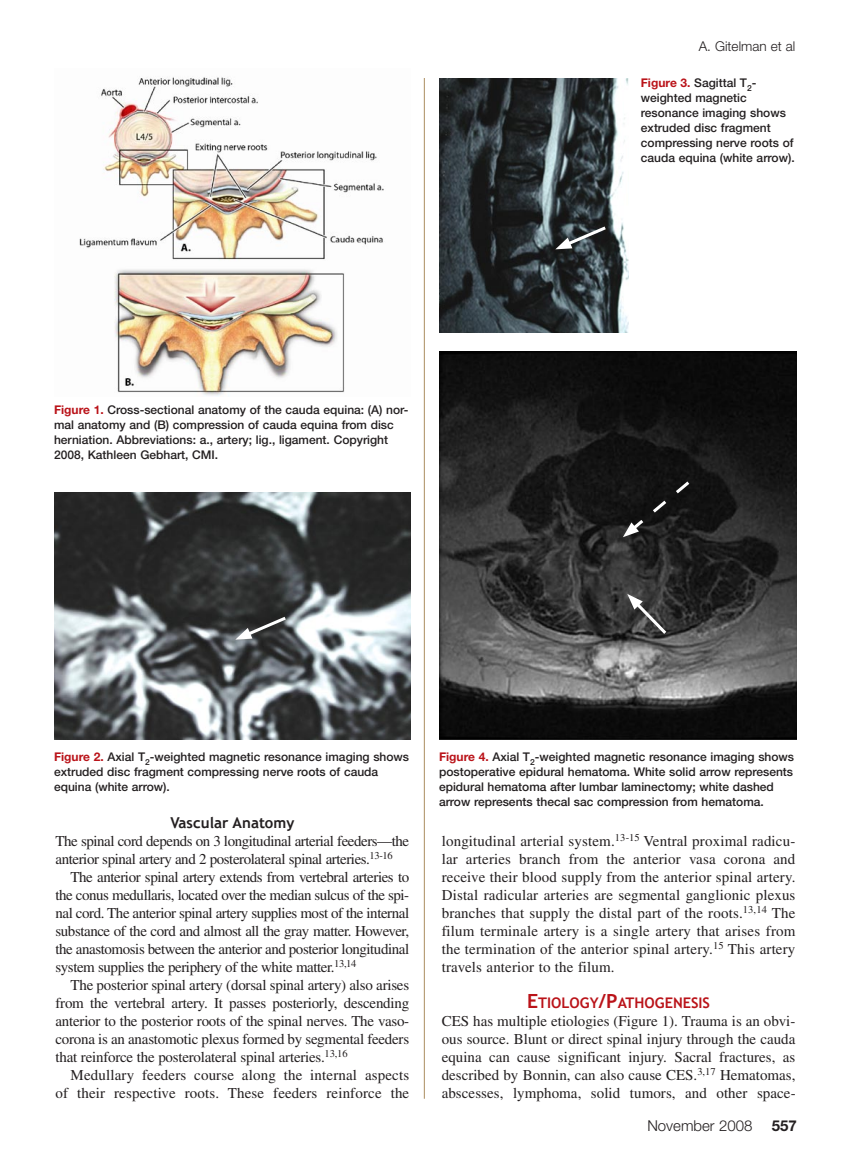
<style>
.page{position:relative;width:851px;height:1161px;background:#fff}
.page>*{position:absolute;margin:0;border:0;box-sizing:border-box;transform-origin:0 0}
.t1{font:15px/18px "Times";letter-spacing:-.015em;color:#231f20;text-align:justify}
.t2{font:15px/18px "Times";letter-spacing:.01em;color:#231f20;text-align:right}
.t3{font:700 15px "Trebuchet MS";color:#231f20}
.t4{font:300 15px "Helvetica Neue";color:#231f20}
.t5{font:700 15px "Helvetica Neue";color:#231f20}
.t6{font:700 14.7px "Trebuchet MS";color:#ba1319}
.t7{font:300 13.5px "Helvetica Neue";color:#231f20}
.t8{font:500 12px/15px "Helvetica Neue";color:#231f20}
.s1{font-weight:700;color:#ba1319}
.s2{font-size:19.5px}
</style>
<div class="page">
<hr style="left:424px;top:78px;width:1px;height:1021px;background:#ab8d60">
<img style="left:54px;top:492px;width:356px;height:248px">
<img style="left:439px;top:78px;width:189px;height:255px">
<img style="left:79px;top:77px;width:305px;height:319px">
<img style="left:439px;top:351px;width:357px;height:389px">
<svg style="left:235px;top:614px;width:54px;height:26px"></svg>
<svg style="left:555px;top:224px;width:54px;height:25px"></svg>
<svg style="left:622px;top:478px;width:70px;height:59px;background:#222"></svg>
<svg style="left:627px;top:594px;width:42px;height:43px;background:#535353"></svg>
<p class="t8" style="left:54px;top:402px;width:356px"><span class="s1">Figure 1.</span> Cross-sectional anatomy of the cauda equina: (A) nor&shy;mal anatomy and (B) compression of cauda equina from disc herniation. Abbreviations: a., artery; lig., ligament. Copyright 2008, Kathleen Gebhart, CMI.</p>
<p class="t7" style="left:698px;top:38px;width:98px">A. Gitelman et al</p>
<p class="t8" style="left:640px;top:75px;width:155px"><span class="s1">Figure 3.</span> Sagittal T<sub>2</sub>- weighted magnetic resonance imaging shows extruded disc fragment compressing nerve roots of cauda equina (white arrow).</p>
<p class="t8" style="left:54px;top:749px;width:356px"><span class="s1">Figure 2.</span> Axial T<sub>2</sub>-weighted magnetic resonance imaging shows extruded disc fragment compressing nerve roots of cauda equina (white arrow).</p>
<p class="t3" style="left:170px;top:813px;width:125px">Vascular Anatomy</p>
<p class="t1" style="left:56px;top:832px;width:355px">The spinal cord depends on 3 longitudinal arterial feeders—the anterior spinal artery and 2 posterolateral spinal arteries.<sup>13-16</sup></p>
<p class="t1" style="left:56px;top:868px;width:355px;text-indent:15px">The anterior spinal artery extends from vertebral arteries to the conus medullaris, located over the median sulcus of the spi&shy;nal cord. The anterior spinal artery supplies most of the internal substance of the cord and almost all the gray matter. However, the anastomosis between the anterior and posterior longitudinal system supplies the periphery of the white matter.<sup>13,14</sup></p>
<p class="t1" style="left:56px;top:976px;width:355px;text-indent:15px">The posterior spinal artery (dorsal spinal artery) also arises from the vertebral artery. It passes posteriorly, descending anterior to the posterior roots of the spinal nerves. The vaso&shy;corona is an anastomotic plexus formed by segmental feeders that reinforce the posterolateral spinal arteries.<sup>13,16</sup></p>
<p class="t2" style="left:56px;top:1066px;width:355px">Medullary feeders course along the internal aspects of their respective roots. These feeders reinforce the</p>
<p class="t8" style="left:439px;top:749px;width:356px"><span class="s1">Figure 4.</span> Axial T<sub>2</sub>-weighted magnetic resonance imaging shows postoperative epidural hematoma. White solid arrow represents epidural hematoma after lumbar laminectomy; white dashed arrow represents thecal sac compression from hematoma.</p>
<p class="t1" style="left:441px;top:832px;width:355px">longitudinal arterial system.<sup>13-15</sup> Ventral proximal radicu&shy;lar arteries branch from the anterior vasa corona and receive their blood supply from the anterior spinal artery.<br>Distal radicular arteries are segmental ganglionic plexus branches that supply the distal part of the roots.<sup>13,14</sup> The filum terminale artery is a single artery that arises from the termination of the anterior spinal artery.<sup>15</sup> This artery travels anterior to the filum.</p>
<p class="t6" style="left:527px;top:994px;width:184px"><span class="s2">E</span>tiology<span class="s2">/P</span>athogenesis</p>
<p class="t1" style="left:441px;top:1012px;width:355px">CES has multiple etiologies (Figure 1). Trauma is an obvi&shy;ous source. Blunt or direct spinal injury through the cauda equina can cause significant injury. Sacral fractures, as described by Bonnin, can also cause CES.<sup>3,17</sup> Hematomas, abscesses, lymphoma, solid tumors, and other space-</p>
<p class="t4" style="left:647px;top:1116px;width:107px">November 2008</p>
<p class="t5" style="left:771px;top:1116px;width:27px">557</p>
</div>
